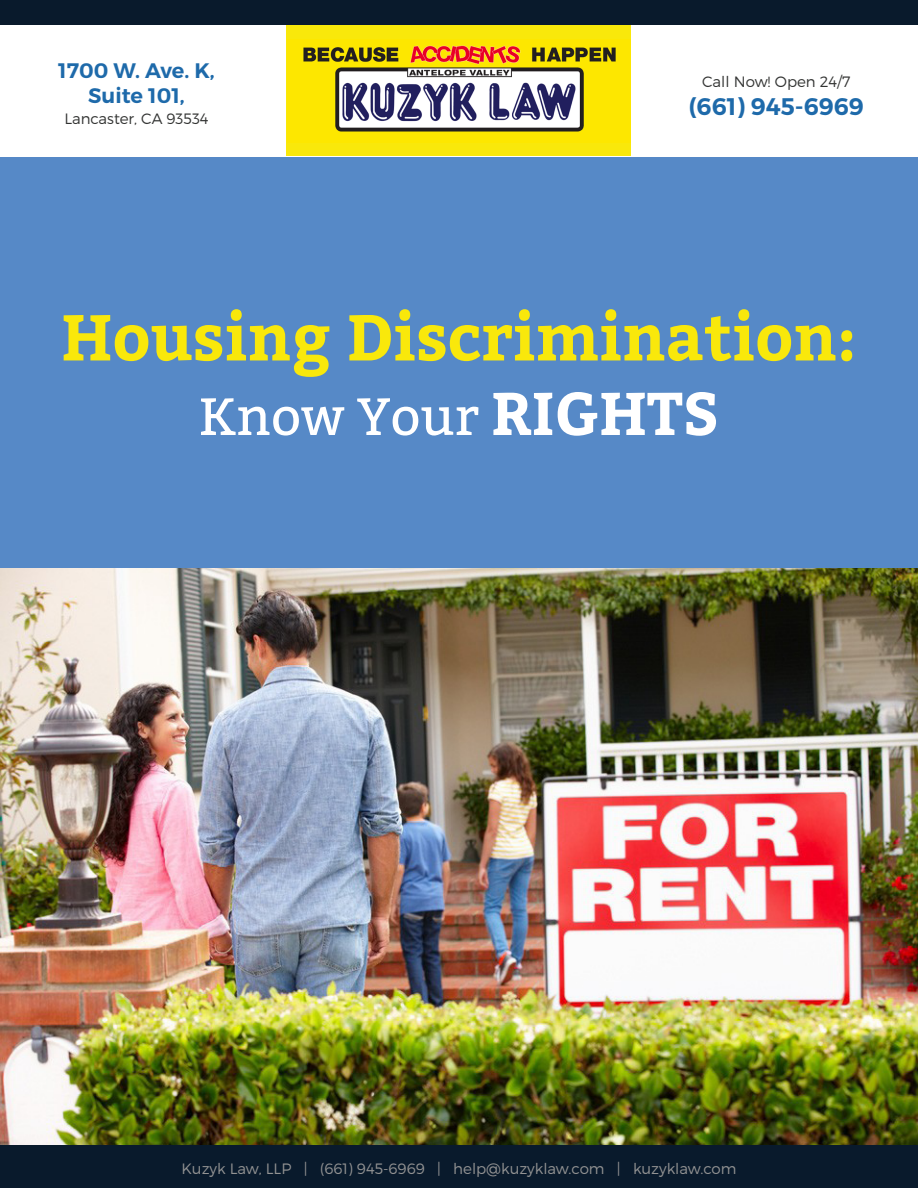
<style>
.page{position:relative;width:918px;height:1188px;background:#fff}
.page>*{position:absolute;margin:0;border:0;box-sizing:border-box;transform-origin:0 0}
.t1{font:700 64.5px "Bitter";color:#f9e80b}
.t2{font:52.5px "Bitter";color:#fff}
.t3{font:600 24px "Montserrat";color:#1e6aaa}
.t4{font:600 21px/25.2px "Montserrat";color:#1e6aaa;text-align:center}
.t5{font:300 15px "Montserrat";color:#939393}
.t6{font:300 15px "Montserrat";color:#323332}
.s1{font-weight:700;font-size:60px}
</style>
<div class="page">
<div style="left:0;top:1144px;width:918px;height:44px;background:#091a2c"></div>
<div style="left:287px;top:26px;width:344px;height:130px;background:#f9e80b"></div>
<div style="left:0;top:157px;width:918px;height:411px;background:#5689c7"></div>
<div style="left:0;top:0;width:918px;height:25px;background:#091a2c"></div>
<img style="left:288px;top:39px;width:342px;height:103px">
<img style="left:0;top:568px;width:918px;height:576px">
<h3 class="t4" style="left:58px;top:58px;width:158px">1700 W. Ave. K,<br>Suite 101,</h3>
<p class="t6" style="left:64px;top:110px;width:146px">Lancaster, CA 93534</p>
<p class="t6" style="left:702px;top:72px;width:150px">Call Now! Open 24/7</p>
<h3 class="t3" style="left:689px;top:92px;width:177px">(661) 945-6969</h3>
<h1 class="t1" style="left:61px;top:299px;width:797px">Housing Discrimination:</h1>
<h2 class="t2" style="left:199px;top:386px;width:522px">Know Your <span class="s1">RIGHTS</span></h2>
<p class="t5" style="left:181px;top:1159px;width:557px">Kuzyk Law, LLP | (661) 945-6969 | help@kuzyklaw.com | kuzyklaw.com</p>
</div>
